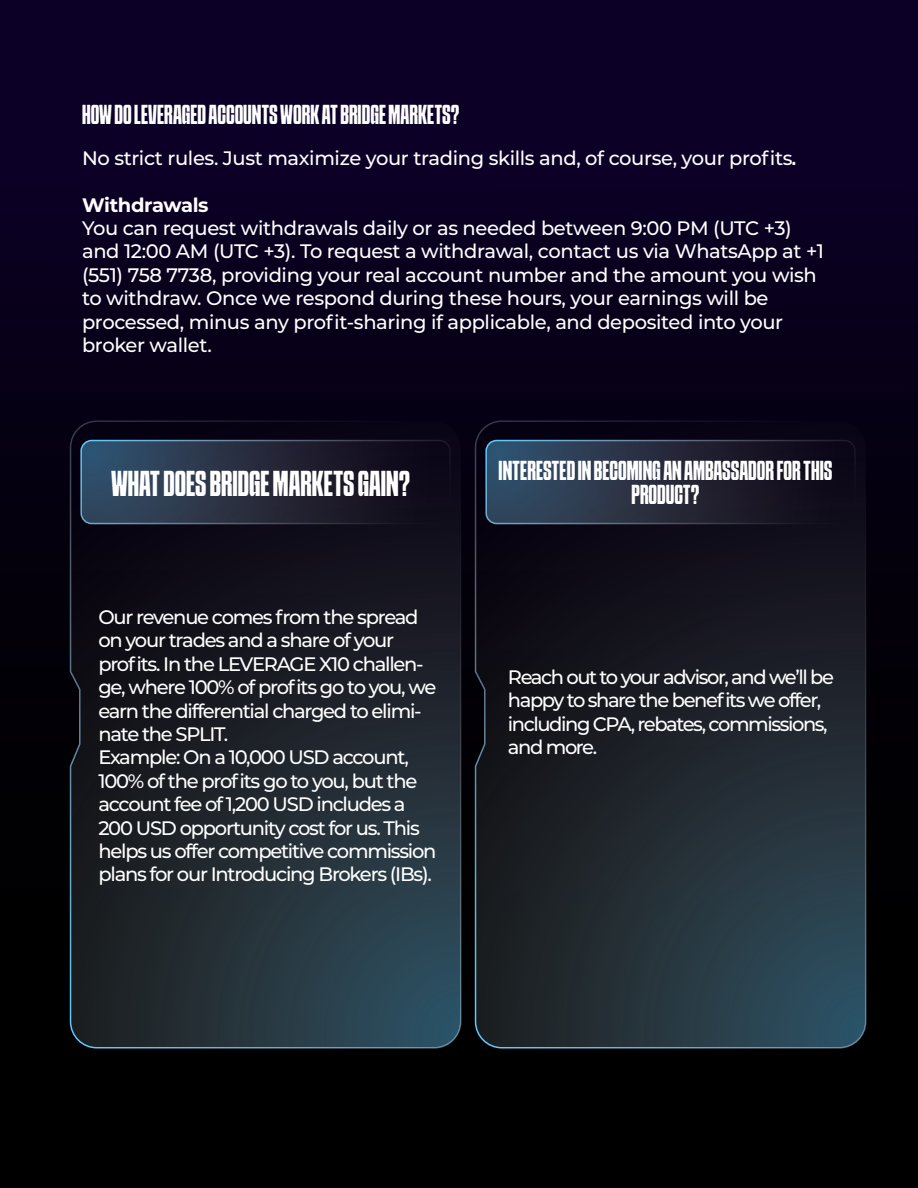
<style>
.page{position:relative;width:918px;height:1188px;background:#fff}
.page>*{position:absolute;margin:0;border:0;box-sizing:border-box;transform-origin:0 0}
.t1{font:condensed 31.5px "SCHABO";color:#fff}
.t2{font:condensed 24px/24px "SCHABO";color:#fff;text-align:center}
.t3{font:500 19.5px/23.4px "Montserrat";letter-spacing:-.065em;color:#fff}
.t4{font:500 19.5px/23.4px "Montserrat";letter-spacing:-.02em;color:#fff}
.t5{font:700 19.5px "Montserrat";letter-spacing:-.02em;color:#fff}
.s1{font-family:"SCHABO";font-weight:400;font-stretch:condensed;font-size:24px}
</style>
<div class="page">
<div style="left:0;top:0;width:918px;height:1188px;background:linear-gradient(to bottom,#0c0027,#000)"></div>
<svg style="left:69px;top:420px;width:393px;height:629px;background:#1c232c"></svg>
<div style="left:81px;top:441px;width:369px;height:83px;background:linear-gradient(to right,#365169,#0f020f);border-radius:10px"></div>
<div style="left:80px;top:440px;width:371px;height:84px;border:2px solid #fff;border-radius:10px"></div>
<svg style="left:474px;top:420px;width:393px;height:629px;background:#1c232c"></svg>
<div style="left:486px;top:441px;width:369px;height:83px;background:linear-gradient(to right,#365169,#0f020f);border-radius:10px"></div>
<div style="left:485px;top:440px;width:371px;height:84px;border:2px solid #fff;border-radius:10px"></div>
<p class="t2" style="left:82px;top:103px;width:379px">HOW DO LEVERAGED ACCOUNTS WORK AT BRIDGE MARKETS?</p>
<p class="t4" style="left:82px;top:145px;width:715px">No strict rules. Just maximize your trading skills and, of course, your profits<span class="s1">.</span></p>
<p class="t5" style="left:82px;top:191px;width:128px">Withdrawals</p>
<p class="t4" style="left:82px;top:216px;width:743px">You can request withdrawals daily or as needed between 9:00 PM (UTC +3) and 12:00 AM (UTC +3). To request a withdrawal, contact us via WhatsApp at +1 (551) 758 7738, providing your real account number and the amount you wish to withdraw. Once we respond during these hours, your earnings will be processed, minus any profit-sharing if applicable, and deposited into your broker wallet.</p>
<h1 class="t1" style="left:111px;top:465px;width:300px">WHAT DOES BRIDGE MARKETS GAIN?</h1>
<p class="t3" style="left:98px;top:605px;width:340px">Our revenue comes from the spread on your trades and a share of your profits. In the LEVERAGE X10 challen&shy;ge, where 100% of profits go to you, we earn the differential charged to elimi&shy;nate the SPLIT.<br>Example: On a 10,000 USD account, 100% of the profits go to you, but the account fee of 1,200 USD includes a 200 USD opportunity cost for us. This helps us offer competitive commission plans for our Introducing Brokers (IBs).</p>
<p class="t2" style="left:499px;top:458px;width:335px">INTERESTED IN BECOMING AN AMBASSADOR FOR THIS<br>PRODUCT?</p>
<p class="t3" style="left:508px;top:665px;width:328px">Reach out to your advisor, and we’ll be happy to share the benefits we offer, including CPA, rebates, commissions, and more.</p>
</div>
